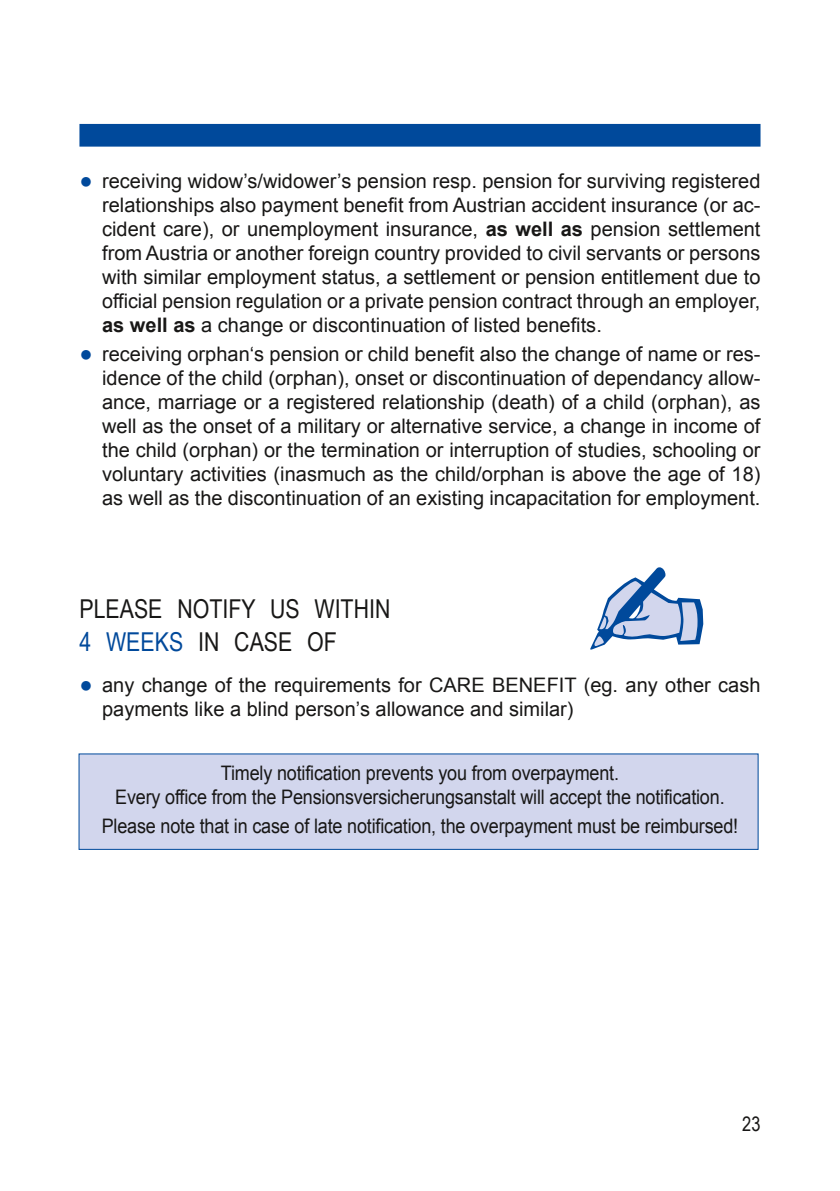
<style>
.page{position:relative;width:840px;height:1191px;background:#fff}
.page>*{position:absolute;margin:0;border:0;box-sizing:border-box;transform-origin:0 0}
.t1{font:26px/33.6px "Arial Narrow";color:#181716}
.Headline_Grundtext_GT{font:20px/24px "Arial PVA";color:#181716;text-align:justify}
.Headline_Grundtext_GT-2{font:20px "Arial PVA";color:#181716;scale:.9 1}
.t2{font:20px "Arial Narrow";color:#181716}
.s1{font-size:22px;color:#00499b}
.s2{font-weight:700}
.s3{color:#00499b}
</style>
<div class="page">
<div style="left:78px;top:753px;width:680px;height:97px;background:#d2d6ed;border:1px solid #00499b"></div>
<div style="left:79px;top:124px;width:681px;height:23px;background:#00499b"></div>
<svg style="left:590px;top:567px;width:113px;height:82px"></svg>
<p class="Headline_Grundtext_GT" style="left:102px;top:168px;width:659px;text-indent:-23px"><span class="s1">●</span> receiving widow’s/widower’s pension resp. pension for surviving registered relationships also payment benefit from Austrian accident insurance (or ac&shy;cident care), or unemployment insurance, <span class="s2">as well as</span> pension settlement from Austria or another foreign country provided to civil servants or persons with similar employment status, a settlement or pension entitlement due to official pension regulation or a private pension contract through an employer, <span class="s2">as well as</span> a change or discontinuation of listed benefits.</p>
<p class="Headline_Grundtext_GT" style="left:102px;top:342px;width:659px;text-indent:-23px"><span class="s1">●</span> receiving orphan‘s pension or child benefit also the change of name or res&shy;idence of the child (orphan), onset or discontinuation of dependancy allow&shy;ance, marriage or a registered relationship (death) of a child (orphan), as well as the onset of a military or alternative service, a change in income of the child (orphan) or the termination or interruption of studies, schooling or voluntary activities (inasmuch as the child/orphan is above the age of 18) as well as the discontinuation of an existing incapacitation for employment.</p>
<p class="t1" style="left:79px;top:590px;width:312px">PLEASE NOTIFY US WITHIN<br><span class="s3">4 WEEKS</span> IN CASE OF</p>
<p class="Headline_Grundtext_GT" style="left:102px;top:673px;width:659px;text-indent:-23px"><span class="s1">●</span> any change of the requirements for CARE BENEFIT (eg. any other cash payments like a blind person’s allowance and similar)</p>
<p class="Headline_Grundtext_GT-2" style="left:221px;top:759px;width:443px">Timely notification prevents you from overpayment.</p>
<p class="Headline_Grundtext_GT-2" style="left:115px;top:783px;width:678px">Every office from the Pensionsversicherungsanstalt will accept the notification.</p>
<p class="Headline_Grundtext_GT-2" style="left:102px;top:812px;width:708px">Please note that in case of late notification, the overpayment must be reimbursed!</p>
<p class="t2" style="left:741px;top:1109px;width:20px">23</p>
</div>
